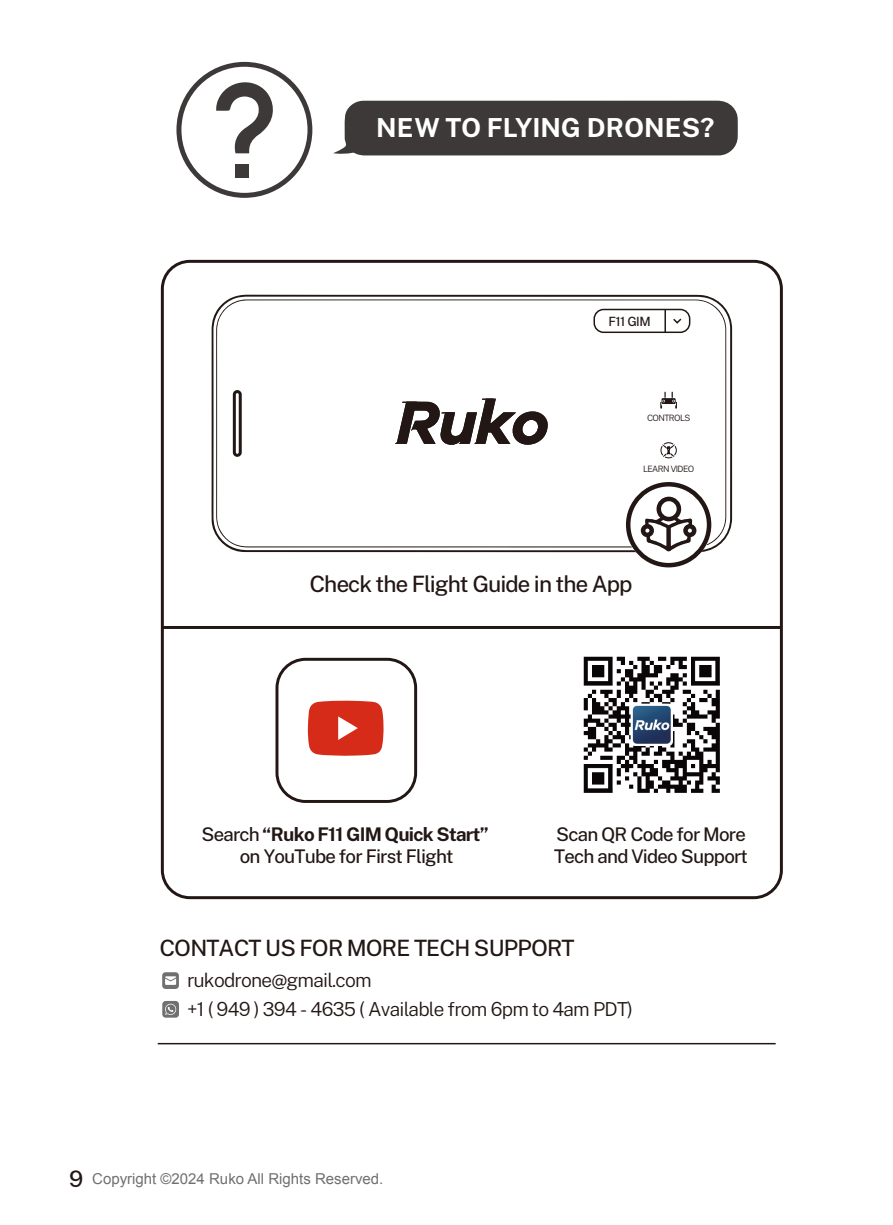
<style>
.page{position:relative;width:893px;height:1225px;background:#fff}
.page>*{position:absolute;margin:0;border:0;box-sizing:border-box;transform-origin:0 0}
.t1{font:700 26.1px "Public Sans";color:#fff}
.t2{font:500 22.5px "Public Sans";letter-spacing:-.04em;color:#221714}
.t3{font:300 19.2px/29.4px "Public Sans";letter-spacing:-.04em;color:#221714}
.t4{font:500 18.9px/22.5px "Public Sans";letter-spacing:-.04em;color:#221714;text-align:center}
.t5{font:15px "Arial";color:#717070}
.t6{font:500 12.9px "Public Sans";color:#221714}
.t7{font:300 8.7px "Public Sans";color:#221714}
.s1{font-weight:700}
.s2{font-family:"Public Sans";font-weight:500;font-size:22.5px;color:#221714}
</style>
<div class="page">
<div style="left:275px;top:658px;width:142px;height:145px;border:3px solid #221714;border-radius:29px"></div>
<svg style="left:308px;top:700px;width:76px;height:55px;background:#db4535"></svg>
<svg style="left:162px;top:1001px;width:17px;height:16px"></svg>
<div style="left:162px;top:972px;width:17px;height:17px;background:#717070;border-radius:3px"></div>
<svg style="left:165px;top:976px;width:11px;height:9px"></svg>
<div style="left:161px;top:260px;width:622px;height:639px;border:3px solid #221714;border-radius:28px"></div>
<hr style="left:162px;top:626px;width:619px;height:3px;background:#221714">
<hr style="left:158px;top:1043px;width:618px;height:1px;background:#221714">
<div style="left:333px;top:101px;width:405px;height:54px;background:#3c3938"></div>
<svg style="left:176px;top:62px;width:136px;height:136px"></svg>
<div style="left:235px;top:164px;width:14px;height:13px;background:#3c3938"></div>
<svg style="left:628px;top:484px;width:81px;height:81px"></svg>
<svg style="left:211px;top:295px;width:521px;height:257px"></svg>
<svg style="left:216px;top:299px;width:510px;height:248px"></svg>
<img style="left:583px;top:656px;width:137px;height:137px">
<h1 class="t1" style="left:376px;top:107px;width:340px">NEW TO FLYING DRONES?</h1>
<p class="t6" style="left:608px;top:311px;width:44px">F11 GIM</p>
<p class="t7" style="left:647px;top:411px;width:45px">CONTROLS</p>
<p class="t7" style="left:643px;top:462px;width:53px">LEARN VIDEO</p>
<p class="t2" style="left:309px;top:566px;width:325px">Check the Flight Guide in the App</p>
<p class="t4" style="left:201px;top:822px;width:289px">Search <span class="s1">“Ruko F11 GIM Quick Start” </span>on YouTube for First Flight</p>
<p class="t4" style="left:554px;top:822px;width:195px;text-align:left">Scan QR Code for More<br>Tech and Video Support</p>
<p class="t2" style="left:159px;top:930px;width:417px">CONTACT US FOR MORE TECH SUPPORT</p>
<p class="t3" style="left:187px;top:964px;width:447px">rukodrone@gmail.com<br>+1 ( 949 ) 394 - 4635 ( Available from 6pm to 4am PDT)</p>
<p class="t5" style="left:69px;top:1168px;width:316px"><span class="s2">9</span> Copyright ©2024 Ruko All Rights Reserved.</p>
</div>
